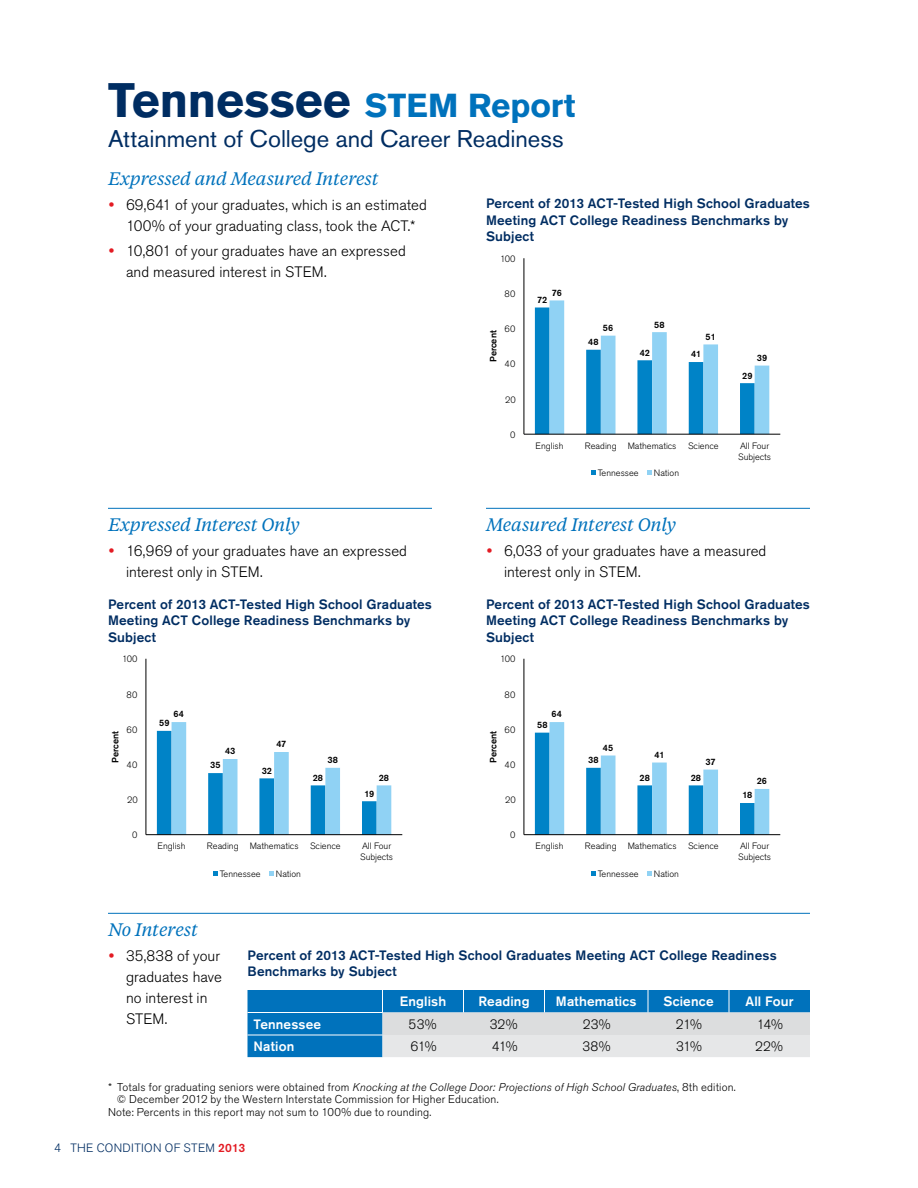
<style>
.page{position:relative;width:918px;height:1188px;background:#fff}
.page>*{position:absolute;margin:0;border:0;box-sizing:border-box;transform-origin:0 0}
.t1{font:700 33px "Akzidenz Grotesk Std";letter-spacing:.005em;color:#0072bc}
.t2{font:24px "Akzidenz Grotesk Std";color:#002d62}
.t3{font:italic 18px "Tiempos Text";letter-spacing:-.01em;color:#0072bc}
.t4{font:300 15px/21px "Akzidenz Grotesk Std";letter-spacing:.005em;color:#000}
.t5{font:500 13.5px/16.5px "Akzidenz Grotesk Std";letter-spacing:.01em;color:#002d62}
.t6{font:500 13.5px "Akzidenz Grotesk Std";letter-spacing:.01em;color:#fff}
.t7{font:300 13.5px "Akzidenz Grotesk Std";letter-spacing:-.02em;color:#000}
.t8{font:300 12px "Akzidenz Grotesk Std";letter-spacing:.03em;color:#002d62}
.t9{font:300 11.25px/12px "Akzidenz Grotesk Std";letter-spacing:.015em;color:#000}
.t10{font:300 9.15px/10.6px "Akzidenz Grotesk Std";color:#000001}
.t11{font:500 9.15px "Akzidenz Grotesk Std";color:#000001}
.s1{font-size:48px;color:#002d62}
.s2{color:#e31b23}
.s3{font-style:italic}
.s4{font-weight:500;color:#e31b23}
</style>
<div class="page">
<svg style="left:535px;top:300px;width:234px;height:134px"></svg>
<hr style="left:524px;top:258px;width:1px;height:176px;background:#000001">
<hr style="left:524px;top:434px;width:256px;height:1px;background:#000001">
<svg style="left:591px;top:470px;width:5px;height:5px"></svg>
<svg style="left:647px;top:470px;width:5px;height:5px"></svg>
<svg style="left:535px;top:722px;width:234px;height:112px"></svg>
<hr style="left:524px;top:659px;width:1px;height:176px;background:#000001">
<hr style="left:524px;top:834px;width:256px;height:1px;background:#000001">
<svg style="left:591px;top:871px;width:5px;height:4px"></svg>
<svg style="left:647px;top:871px;width:5px;height:4px"></svg>
<hr style="left:108px;top:508px;width:324px;height:1px;background:#0072bc">
<hr style="left:108px;top:913px;width:702px;height:1px;background:#0072bc">
<svg style="left:157px;top:722px;width:234px;height:112px"></svg>
<hr style="left:146px;top:659px;width:1px;height:176px;background:#000001">
<hr style="left:146px;top:834px;width:256px;height:1px;background:#000001">
<svg style="left:213px;top:871px;width:5px;height:4px"></svg>
<svg style="left:269px;top:871px;width:5px;height:4px"></svg>
<hr style="left:486px;top:508px;width:324px;height:1px;background:#0072bc">
<svg style="left:248px;top:990px;width:562px;height:67px;background:#74acd0"></svg>
<h1 class="t1" style="left:108px;top:86px;width:469px"><span class="s1">Tennessee</span> STEM Report</h1>
<h2 class="t2" style="left:108px;top:124px;width:457px">Attainment of College and Career Readiness</h2>
<h3 class="t3" style="left:108px;top:166px;width:272px">Expressed and Measured Interest</h3>
<p class="t4" style="left:108px;top:194px;width:321px;text-align:center"><span class="s2">•</span> 69,641 of your graduates, which is an estimated<br>100% of your graduating class, took the ACT.*</p>
<p class="t4" style="left:126px;top:241px;width:281px;text-indent:-18px"><span class="s2">•</span> 10,801 of your graduates have an expressed and measured interest in STEM.</p>
<p class="t5" style="left:486px;top:195px;width:326px">Percent of 2013 ACT-Tested High School Graduates<br>Meeting ACT College Readiness Benchmarks by<br>Subject</p>
<p class="t10" style="left:500px;top:254px;width:17px">100</p>
<p class="t10" style="left:505px;top:289px;width:12px">80</p>
<p class="t11" style="left:552px;top:287px;width:12px">76</p>
<p class="t11" style="left:537px;top:294px;width:12px">72</p>
<p class="t11" style="left:488px;top:362px;width:33px;rotate:-90deg">Percent</p>
<p class="t10" style="left:505px;top:324px;width:12px">60</p>
<p class="t10" style="left:505px;top:359px;width:12px">40</p>
<p class="t11" style="left:603px;top:322px;width:12px">56</p>
<p class="t11" style="left:588px;top:336px;width:12px">48</p>
<p class="t11" style="left:654px;top:319px;width:12px">58</p>
<p class="t11" style="left:706px;top:331px;width:12px">51</p>
<p class="t11" style="left:640px;top:347px;width:12px">42</p>
<p class="t11" style="left:691px;top:349px;width:12px">41</p>
<p class="t11" style="left:757px;top:352px;width:12px">39</p>
<p class="t11" style="left:742px;top:370px;width:12px">29</p>
<p class="t10" style="left:505px;top:394px;width:12px">20</p>
<p class="t10" style="left:510px;top:430px;width:7px">0</p>
<p class="t10" style="left:536px;top:441px;width:30px">English</p>
<p class="t10" style="left:585px;top:441px;width:93px">Reading Mathematics</p>
<p class="t10" style="left:688px;top:441px;width:32px">Science</p>
<p class="t10" style="left:738px;top:441px;width:35px">All Four<br>Subjects</p>
<p class="t10" style="left:598px;top:468px;width:42px">Tennessee</p>
<p class="t10" style="left:654px;top:468px;width:27px">Nation</p>
<h3 class="t3" style="left:108px;top:513px;width:193px">Expressed Interest Only</h3>
<h3 class="t3" style="left:486px;top:513px;width:192px">Measured Interest Only</h3>
<p class="t4" style="left:126px;top:541px;width:283px;text-indent:-18px"><span class="s2">•</span> 16,969 of your graduates have an expressed interest only in STEM.</p>
<p class="t4" style="left:504px;top:541px;width:264px;text-indent:-18px"><span class="s2">•</span> 6,033 of your graduates have a measured interest only in STEM.</p>
<p class="t5" style="left:108px;top:595px;width:326px">Percent of 2013 ACT-Tested High School Graduates<br>Meeting ACT College Readiness Benchmarks by<br>Subject</p>
<p class="t5" style="left:486px;top:595px;width:326px">Percent of 2013 ACT-Tested High School Graduates<br>Meeting ACT College Readiness Benchmarks by<br>Subject</p>
<p class="t10" style="left:122px;top:654px;width:17px">100</p>
<p class="t10" style="left:500px;top:654px;width:17px">100</p>
<p class="t10" style="left:127px;top:689px;width:12px">80</p>
<p class="t10" style="left:505px;top:689px;width:12px">80</p>
<p class="t11" style="left:174px;top:709px;width:12px">64</p>
<p class="t11" style="left:552px;top:709px;width:12px">64</p>
<p class="t11" style="left:110px;top:763px;width:33px;rotate:-90deg">Percent</p>
<p class="t10" style="left:127px;top:724px;width:12px">60</p>
<p class="t10" style="left:127px;top:760px;width:12px">40</p>
<p class="t11" style="left:159px;top:717px;width:12px">59</p>
<p class="t11" style="left:225px;top:746px;width:12px">43</p>
<p class="t11" style="left:210px;top:760px;width:12px">35</p>
<p class="t11" style="left:276px;top:739px;width:11px">47</p>
<p class="t11" style="left:262px;top:765px;width:12px">32</p>
<p class="t11" style="left:328px;top:754px;width:12px">38</p>
<p class="t11" style="left:313px;top:772px;width:12px">28</p>
<p class="t11" style="left:379px;top:772px;width:12px">28</p>
<p class="t11" style="left:488px;top:763px;width:33px;rotate:-90deg">Percent</p>
<p class="t10" style="left:505px;top:724px;width:12px">60</p>
<p class="t10" style="left:505px;top:760px;width:12px">40</p>
<p class="t11" style="left:537px;top:719px;width:12px">58</p>
<p class="t11" style="left:603px;top:742px;width:12px">45</p>
<p class="t11" style="left:588px;top:754px;width:12px">38</p>
<p class="t11" style="left:654px;top:749px;width:12px">41</p>
<p class="t11" style="left:706px;top:756px;width:12px">37</p>
<p class="t11" style="left:640px;top:772px;width:12px">28</p>
<p class="t11" style="left:691px;top:772px;width:12px">28</p>
<p class="t11" style="left:757px;top:775px;width:12px">26</p>
<p class="t10" style="left:127px;top:795px;width:12px">20</p>
<p class="t11" style="left:365px;top:788px;width:11px">19</p>
<p class="t10" style="left:505px;top:795px;width:12px">20</p>
<p class="t11" style="left:742px;top:790px;width:11px">18</p>
<p class="t10" style="left:132px;top:830px;width:7px">0</p>
<p class="t10" style="left:510px;top:830px;width:7px">0</p>
<p class="t10" style="left:158px;top:841px;width:30px">English</p>
<p class="t10" style="left:207px;top:841px;width:93px">Reading Mathematics</p>
<p class="t10" style="left:310px;top:841px;width:32px">Science</p>
<p class="t10" style="left:360px;top:841px;width:35px">All Four<br>Subjects</p>
<p class="t10" style="left:536px;top:841px;width:30px">English</p>
<p class="t10" style="left:585px;top:841px;width:93px">Reading Mathematics</p>
<p class="t10" style="left:688px;top:841px;width:32px">Science</p>
<p class="t10" style="left:738px;top:841px;width:35px">All Four<br>Subjects</p>
<p class="t10" style="left:220px;top:869px;width:42px">Tennessee</p>
<p class="t10" style="left:276px;top:869px;width:27px">Nation</p>
<p class="t10" style="left:598px;top:869px;width:42px">Tennessee</p>
<p class="t10" style="left:654px;top:869px;width:27px">Nation</p>
<h3 class="t3" style="left:108px;top:918px;width:92px">No Interest</h3>
<p class="t4" style="left:126px;top:946px;width:97px;text-indent:-18px"><span class="s2">•</span> 35,838 of your graduates have no interest in<br>STEM.</p>
<p class="t5" style="left:248px;top:946px;width:531px">Percent of 2013 ACT-Tested High School Graduates Meeting ACT College Readiness<br>Benchmarks by Subject</p>
<p class="t6" style="left:400px;top:993px;width:48px">English</p>
<p class="t6" style="left:478px;top:993px;width:53px">Reading</p>
<p class="t6" style="left:556px;top:993px;width:82px">Mathematics</p>
<p class="t6" style="left:663px;top:993px;width:52px">Science</p>
<p class="t6" style="left:745px;top:993px;width:50px">All Four</p>
<p class="t6" style="left:254px;top:1016px;width:69px">Tennessee</p>
<p class="t7" style="left:409px;top:1017px;width:29px">53%</p>
<p class="t7" style="left:490px;top:1017px;width:29px">32%</p>
<p class="t7" style="left:583px;top:1017px;width:29px">23%</p>
<p class="t7" style="left:676px;top:1017px;width:28px">21%</p>
<p class="t7" style="left:757px;top:1017px;width:28px">14%</p>
<p class="t6" style="left:254px;top:1038px;width:42px">Nation</p>
<p class="t7" style="left:410px;top:1039px;width:28px">61%</p>
<p class="t7" style="left:492px;top:1039px;width:27px">41%</p>
<p class="t7" style="left:583px;top:1039px;width:29px">38%</p>
<p class="t7" style="left:676px;top:1039px;width:28px">31%</p>
<p class="t7" style="left:755px;top:1039px;width:29px">22%</p>
<p class="t9" style="left:117px;top:1081px;width:620px;text-indent:-9px">* Totals for graduating seniors were obtained from <span class="s3">Knocking at the College Door: Projections of High School Graduates</span>, 8th edition. © December 2012 by the Western I nterstate Commission for H igher Education.</p>
<p class="t9" style="left:108px;top:1106px;width:325px">Note: Percents in this report may not sum to 100% due to rounding.</p>
<p class="t8" style="left:54px;top:1141px;width:193px">4 The Condition of STEM <span class="s4">2013</span></p>
</div>
